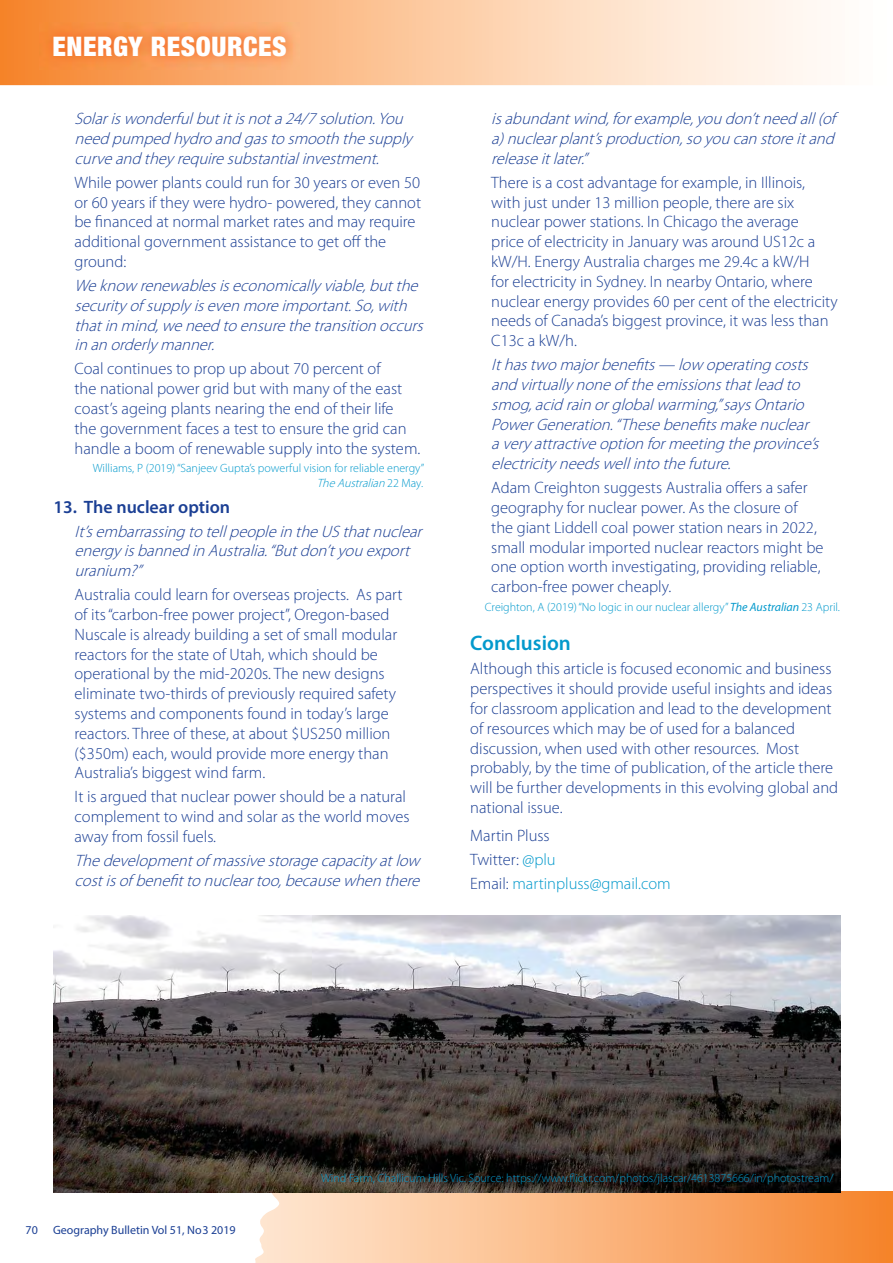
<style>
.page{position:relative;width:893px;height:1263px;background:#fff}
.page>*{position:absolute;margin:0;border:0;box-sizing:border-box;transform-origin:0 0}
.t1{font:900 condensed 27px "Helvetica Neue LT";letter-spacing:.02em;color:#fff}
.t2{font:600 21px "Myriad Pro";color:#0399cc}
.t3{font:600 18px "Myriad Pro";color:#1b3f94}
.t4{font:300 16.5px/19.8px "Myriad Pro";color:#1b3f94}
.t5{font:italic 300 16.5px/19.8px "Myriad Pro";color:#1b3f94}
.t6{font:300 12px/14.4px "Myriad Pro";color:#0399cc;text-align:right}
.t7{font:12px "Myriad Pro";color:#1b3f94}
.s1{font-style:italic}
.s2{font-weight:400;font-style:italic}
.s3{color:#0399cc}
</style>
<div class="page">
<svg style="left:281px;top:1192px;width:612px;height:71px"></svg>
<svg style="left:0;top:85px;width:281px;height:1178px"></svg>
<svg style="left:0;top:0;width:821px;height:85px"></svg>
<img style="left:54px;top:915px;width:786px;height:277px">
<img style="left:39px;top:22px;width:260px;height:47px">
<h1 class="t1" style="left:52px;top:36px;width:236px">ENERGY RESOURCES</h1>
<p class="t5" style="left:75px;top:110px;width:339px">Solariswonderfulbutitisnota 24/7 solution.You need pumped hydro and gasto smooth the supply curve and they require substantialinvestment.</p>
<p class="t4" style="left:75px;top:173px;width:348px">While power plants could run for 30 years or even 50 or 60 years if they were hydro- powered, they cannot be financed at normal market rates and may require additional government assistance to get off the ground:</p>
<p class="t5" style="left:75px;top:277px;width:353px">We know renewablesiseconomically viable,butthe security of supply iseven more important.So,with thatin mind,we need to ensure the transition occurs in an orderly manner.</p>
<p class="t4" style="left:75px;top:360px;width:347px">Coal continues to prop up about 70 percent of<br>the national power grid but with many of the east coast’s ageing plants nearing the end of their life<br>the government faces a test to ensure the grid can handle a boom of renewable supply into the system.</p>
<p class="t6" style="left:93px;top:462px;width:333px">Williams, P (2019) “Sanjeev Gupta’s powerful vision for reliable energy”<br><span class="s1">The Australian</span> 2 2 M a y .</p>
<p class="t3" style="left:54px;top:500px;width:178px">13. The nuclear option</p>
<p class="t5" style="left:75px;top:522px;width:352px">It’sembarrassing to tellpeople in the US thatnuclear energy isbanned in Australia.“Butdon’tyou export uranium?”</p>
<p class="t4" style="left:75px;top:586px;width:329px">Australia could learn for overseas projects. As part of its “carbon-free power project”, Oregon-based Nuscale is already building a set of small modular reactors for the state of Utah, which should be operational by the mid-2020s. The new designs eliminate two-thirds of previously required safety systems and components found in today’s large reactors. Three of these, at about $US250 million ($350m) each, would provide more energy than Australia’s biggest wind farm.</p>
<p class="t4" style="left:75px;top:788px;width:337px">It is argued that nuclear power should be a natural complement to wind and solar as the world moves away from fossil fuels.</p>
<p class="t5" style="left:75px;top:852px;width:350px">The developmentof massive storage capacity atlow costisof benefitto nucleartoo,because when there</p>
<p class="t5" style="left:491px;top:110px;width:348px">isabundantwind,forexample,you don’tneed all(of a)nuclearplant’sproduction,so you can store itand release itlater.”</p>
<p class="t4" style="left:491px;top:173px;width:348px">There is a cost advantage for example, in Illinois, with just under 13 million people, there are six nuclear power stations. In Chicago the average<br>price of electricity in January was around US12c a kW/H. Energy Australia charges me 29.4c a kW/H<br>for electricity in Sydney. In nearby Ontario, where nuclear energy provides 60 per cent of the electricity needs of Canada’s biggest province, it was less than C13c a kW/h.</p>
<p class="t5" style="left:491px;top:356px;width:333px">Ithastwo majorbenefits— low operating costs and virtually none of the emissionsthatlead to smog,acid rain orglobalwarming,”saysOntario PowerGeneration.“These benefitsmake nuclear a very attractive option formeeting the province’s electricity needswellinto the future.</p>
<p class="t4" style="left:491px;top:479px;width:334px">Adam Creighton suggests Australia offers a safer geography for nuclear power. As the closure of the giant Liddell coal power station nears in 2022, small modular imported nuclear reactors might be one option worth investigating, providing reliable, carbon-free power cheaply.</p>
<p class="t6" style="left:485px;top:600px;width:357px">Creighton, A (2019) “No logic in our nuclear allergy” <span class="s2">The Australian</span> 23 April.</p>
<p class="t2" style="left:470px;top:635px;width:102px">Conclusion</p>
<p class="t4" style="left:470px;top:660px;width:369px">Although this article is focused economic and business perspectives it should provide useful insights and ideas for classroom application and lead to the development of resources which may be of used for a balanced discussion, when used with other resources. Most probably, by the time of publication, of the article there will be further developments in this evolving global and national issue.</p>
<p class="t4" style="left:470px;top:825px;width:202px;line-height:24px">Martin Pluss<br>Twitter: <span class="s3">@plu<br></span>Email: <span class="s3">martinpluss@gmail.com</span></p>
<p class="t7" style="left:26px;top:1226px;width:14px">70</p>
<p class="t7" style="left:53px;top:1226px;width:184px">Geography Bulletin Vol 51, No 3 2019</p>
<p class="t6" style="left:321px;top:1171px;width:514px">Wind Farm, Challicum Hills Vic. Source: https://www.flickr.com/photos/jlascar/4613875666/in/photostream/</p>
</div>
